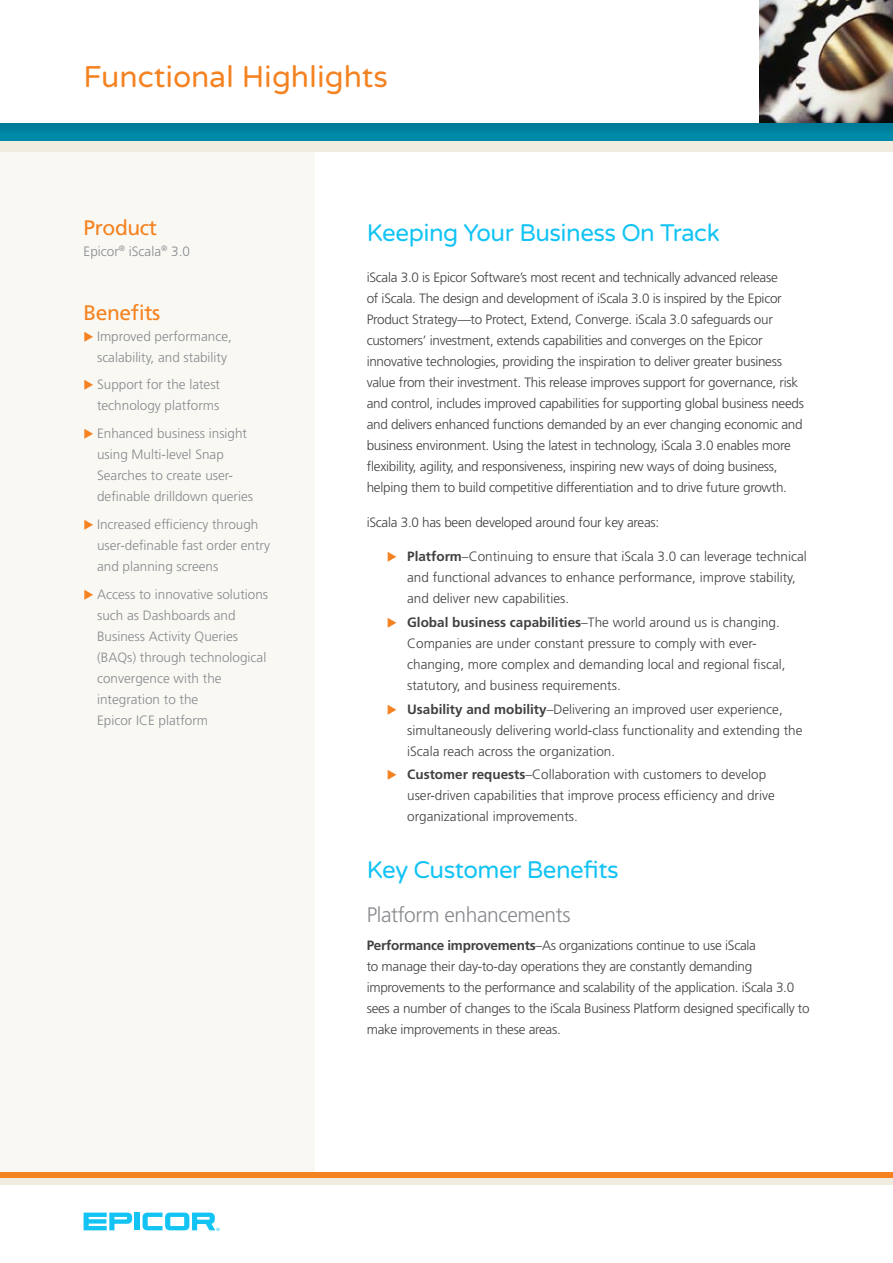
<style>
.page{position:relative;width:893px;height:1263px;background:#fff}
.page>*{position:absolute;margin:0;border:0;box-sizing:border-box;transform-origin:0 0}
.Title_Bar_-_Heading{font:30px "Varela Round";color:#f58220}
.Body_Heading{font:24px "Varela Round";letter-spacing:-.02em;color:#12c3f4}
.Subheading{font:300 21px "Frutiger LT Std";letter-spacing:-.02em;color:#86898d}
.Bulleted_List_Title{font:21px "Frutiger LT Std";letter-spacing:-.02em;color:#f58220}
.Body_Copy{font:300 13.5px/21px "Frutiger LT Std";letter-spacing:-.02em;color:#414042}
.Body_Copy-2{font:300 13.5px/21px "Frutiger LT Std";color:#414042}
.Product_Name{font:300 13.5px/21px "Frutiger LT Std";color:#86898d}
.s1{font-weight:700}
</style>
<div class="page">
<div style="left:135px;top:1212px;width:5px;height:18px;background:#12c3f4"></div>
<svg style="left:84px;top:1212px;width:48px;height:18px"></svg>
<svg style="left:143px;top:1212px;width:77px;height:19px"></svg>
<div style="left:0;top:152px;width:315px;height:1019px;background:#f9f8f3"></div>
<div style="left:0;top:1172px;width:893px;height:6px;background:#f58220"></div>
<div style="left:0;top:1178px;width:893px;height:7px;background:#f0ede0"></div>
<img style="left:760px;top:0;width:133px;height:124px">
<div style="left:0;top:124px;width:893px;height:17px;background:linear-gradient(to right,#0084a2,#0084a2)"></div>
<div style="left:0;top:141px;width:893px;height:11px;background:#f0ede0"></div>
<p class="Title_Bar_-_Heading" style="left:84px;top:59px;width:306px">Functional Highlights</p>
<p class="Bulleted_List_Title" style="left:84px;top:215px;width:75px">Product</p>
<p class="Product_Name" style="left:84px;top:241px;width:108px">Epicor<sup>®</sup> iScala<sup>®</sup> 3.0</p>
<p class="Bulleted_List_Title" style="left:84px;top:300px;width:78px">Benefits</p>
<p class="Product_Name" style="left:97px;top:326px;width:136px">Improved performance, scalability, and stability</p>
<p class="Product_Name" style="left:97px;top:374px;width:125px">Support for the latest technology platforms</p>
<p class="Product_Name" style="left:97px;top:423px;width:158px">Enhanced business insight using Multi-level Snap<br>Searches to create user&shy;definable drilldown queries</p>
<p class="Product_Name" style="left:97px;top:514px;width:175px">Increased efficiency through user-definable fast order entry and planning screens</p>
<p class="Product_Name" style="left:97px;top:584px;width:173px">Access to innovative solutions such as Dashboards and<br>Business Activity Queries (BAQs) through technological convergence with the integration to the<br>Epicor ICE platform</p>
<p class="Body_Heading" style="left:367px;top:219px;width:355px">Keeping Your Business On Track</p>
<p class="Body_Copy" style="left:367px;top:267px;width:439px">iScala 3.0 is Epicor Software’s most recent and technically advanced release<br>of iScala. The design and development of iScala 3.0 is inspired by the Epicor Product Strategy—to Protect, Extend, Converge. iScala 3.0 safeguards our customers’ investment, extends capabilities and converges on the Epicor innovative technologies, providing the inspiration to deliver greater business value from their investment. This release improves support for governance, risk and control, includes improved capabilities for supporting global business needs and delivers enhanced functions demanded by an ever changing economic and business environment. Using the latest in technology, iScala 3.0 enables more flexibility, agility, and responsiveness, inspiring new ways of doing business, helping them to build competitive differentiation and to drive future growth.</p>
<p class="Body_Copy" style="left:367px;top:512px;width:294px">iScala 3.0 has been developed around four key areas:</p>
<p class="Body_Copy-2" style="left:407px;top:546px;width:401px"><span class="s1">Platform</span>–Continuing to ensure that iScala 3.0 can leverage technical and functional advances to enhance performance, improve stability, and deliver new capabilities.</p>
<p class="Body_Copy-2" style="left:407px;top:612px;width:380px"><span class="s1">Global business capabilities</span>–The world around us is changing.<br>Companies are under constant pressure to comply with ever&shy;changing, more complex and demanding local and regional fiscal, statutory, and business requirements.</p>
<p class="Body_Copy-2" style="left:407px;top:698px;width:397px"><span class="s1">Usability and mobility</span>–Delivering an improved user experience, simultaneously delivering world-class functionality and extending the iScala reach across the organization.</p>
<p class="Body_Copy-2" style="left:407px;top:764px;width:369px"><span class="s1">Customer requests</span>–Collaboration with customers to develop user-driven capabilities that improve process efficiency and drive organizational improvements.</p>
<p class="Body_Heading" style="left:367px;top:855px;width:253px">Key Customer Benefits</p>
<p class="Subheading" style="left:367px;top:903px;width:205px">Platform enhancements</p>
<p class="Body_Copy" style="left:367px;top:934px;width:444px"><span class="s1">Performance improvements</span>–As organizations continue to use iScala<br>to manage their day-to-day operations they are constantly demanding improvements to the performance and scalability of the application. iScala 3.0 sees a number of changes to the iScala Business Platform designed specifically to make improvements in these areas.</p>
</div>
